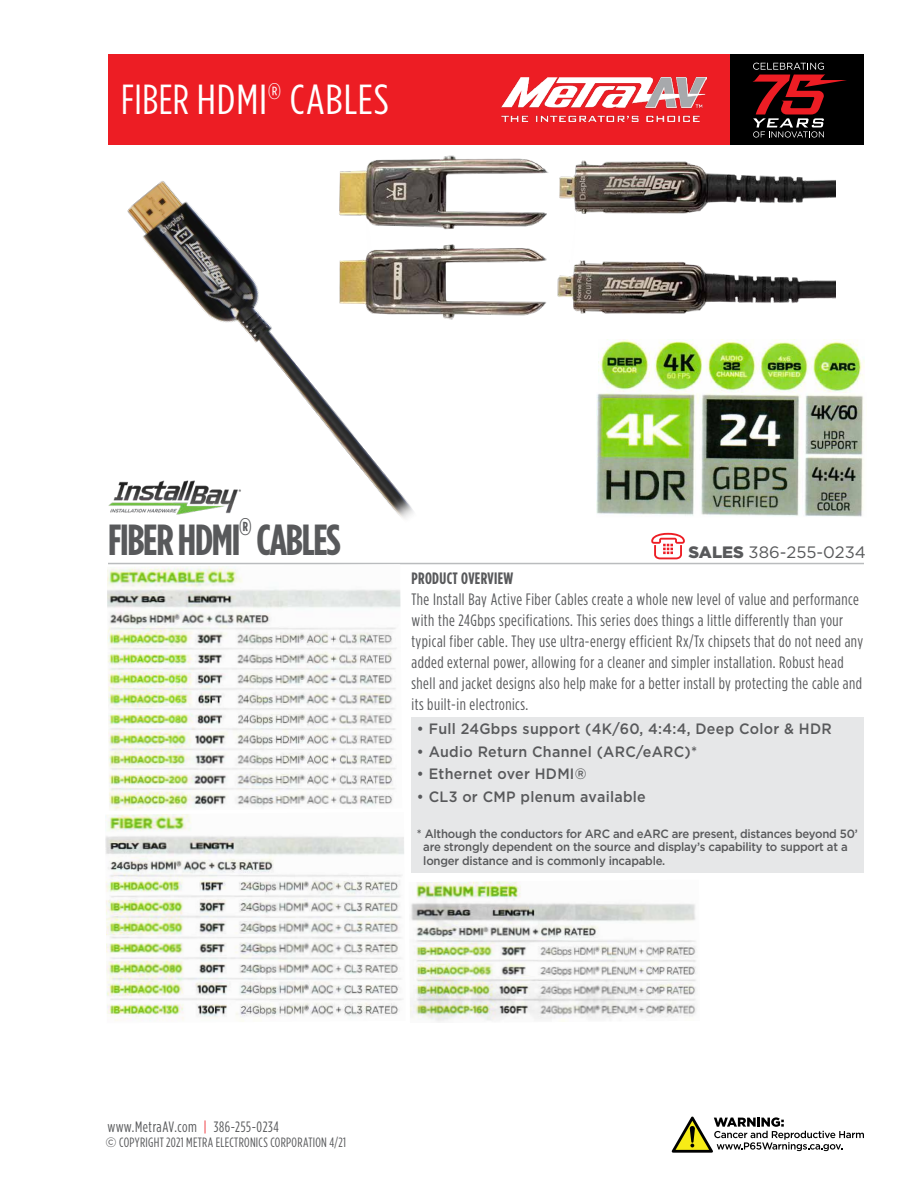
<style>
.page{position:relative;width:918px;height:1188px;background:#fff}
.page>*{position:absolute;margin:0;border:0;box-sizing:border-box;transform-origin:0 0}
.t1{font:700 43.5px "Gotham Condensed";letter-spacing:-.03em;color:#58595b}
.t2{font:42px "Gotham Condensed";letter-spacing:.02em;color:#fff}
.t3{font:16.5px/21px "Gotham Condensed";letter-spacing:.03em;color:#58595b}
.t4{font:16.5px "Gotham";color:#58595b}
.t5{font:700 16.5px "Gotham Condensed";letter-spacing:.02em;color:#58595b}
.t6{font:500 15px "Gotham";letter-spacing:.02em;color:#58595b;scale:.95 1}
.t7{font:15px "Gotham Condensed";letter-spacing:.04em;color:#58595b}
.t8{font:13.5px "Gotham Condensed";letter-spacing:.02em;color:#58595b}
.t9{font:500 12px/13.5px "Gotham";letter-spacing:-.02em;color:#58595b;scale:.95 1}
.s1{font-weight:900}
.s2{color:#ed1d24}
.s3{font-family:"Gotham"}
</style>
<div class="page">
<div style="left:108px;top:54px;width:756px;height:91px;background:#ed1d24"></div>
<div style="left:730px;top:54px;width:134px;height:91px;background:#000"></div>
<hr style="left:108px;top:563px;width:756px;height:1px;background:#babcbe">
<svg style="left:651px;top:533px;width:34px;height:26px"></svg>
<div style="left:411px;top:717px;width:453px;height:156px;background:#e6e7e8"></div>
<img style="left:493px;top:158px;width:343px;height:158px">
<img style="left:501px;top:77px;width:206px;height:45px">
<svg style="left:753px;top:63px;width:94px;height:75px"></svg>
<img style="left:107px;top:585px;width:294px;height:225px">
<img style="left:105px;top:814px;width:299px;height:208px">
<img style="left:410px;top:881px;width:287px;height:141px">
<svg style="left:672px;top:1117px;width:192px;height:36px"></svg>
<img style="left:107px;top:155px;width:386px;height:430px">
<img style="left:597px;top:393px;width:267px;height:124px">
<img style="left:598px;top:339px;width:266px;height:53px">
<h2 class="t2" style="left:121px;top:77px;width:269px">FIBER HDMI<sup>®</sup> CABLES</h2>
<h1 class="t1" style="left:108px;top:515px;width:234px">FIBER HDMI<sup>®</sup> CABLES</h1>
<p class="t4" style="left:688px;top:543px;width:179px"><span class="s1">SALES</span> 386-255-0234</p>
<p class="t5" style="left:411px;top:569px;width:103px">PRODUCT OVERVIEW</p>
<p class="t3" style="left:411px;top:588px;width:453px">The Install Bay Active Fiber Cables create a whole new level of value and performance with the 24Gbps specifications. This series does things a little differently than your typical fiber cable. They use ultra-energy efficient Rx/Tx chipsets that do not need any added external power, allowing for a cleaner and simpler installation. Robust head shell and jacket designs also help make for a better install by protecting the cable and its built-in electronics.</p>
<p class="t6" style="left:417px;top:721px;width:438px">• Full 24Gbps support (4K/60, 4:4:4, Deep Color &amp; HDR</p>
<p class="t6" style="left:417px;top:743px;width:297px">• Audio Return Channel (ARC/eARC)*</p>
<p class="t6" style="left:417px;top:766px;width:180px">• Ethernet over HDMI®</p>
<p class="t6" style="left:417px;top:788px;width:242px">• CL3 or CMP plenum available</p>
<p class="t9" style="left:423px;top:827px;width:459px;text-indent:-6px">* Although the conductors for ARC and eARC are present, distances beyond 50’ are strongly dependent on the source and display’s capability to support at a longer distance and is commonly incapable.</p>
<p class="t7" style="left:107px;top:1119px;width:173px">www.MetraAV.com <span class="s2">|</span> 386-255-0234</p>
<p class="t8" style="left:106px;top:1135px;width:242px"><span class="s3">©</span> COPYRIGHT 2021 METRA ELECTRONICS CORPORATION 4/21</p>
</div>
